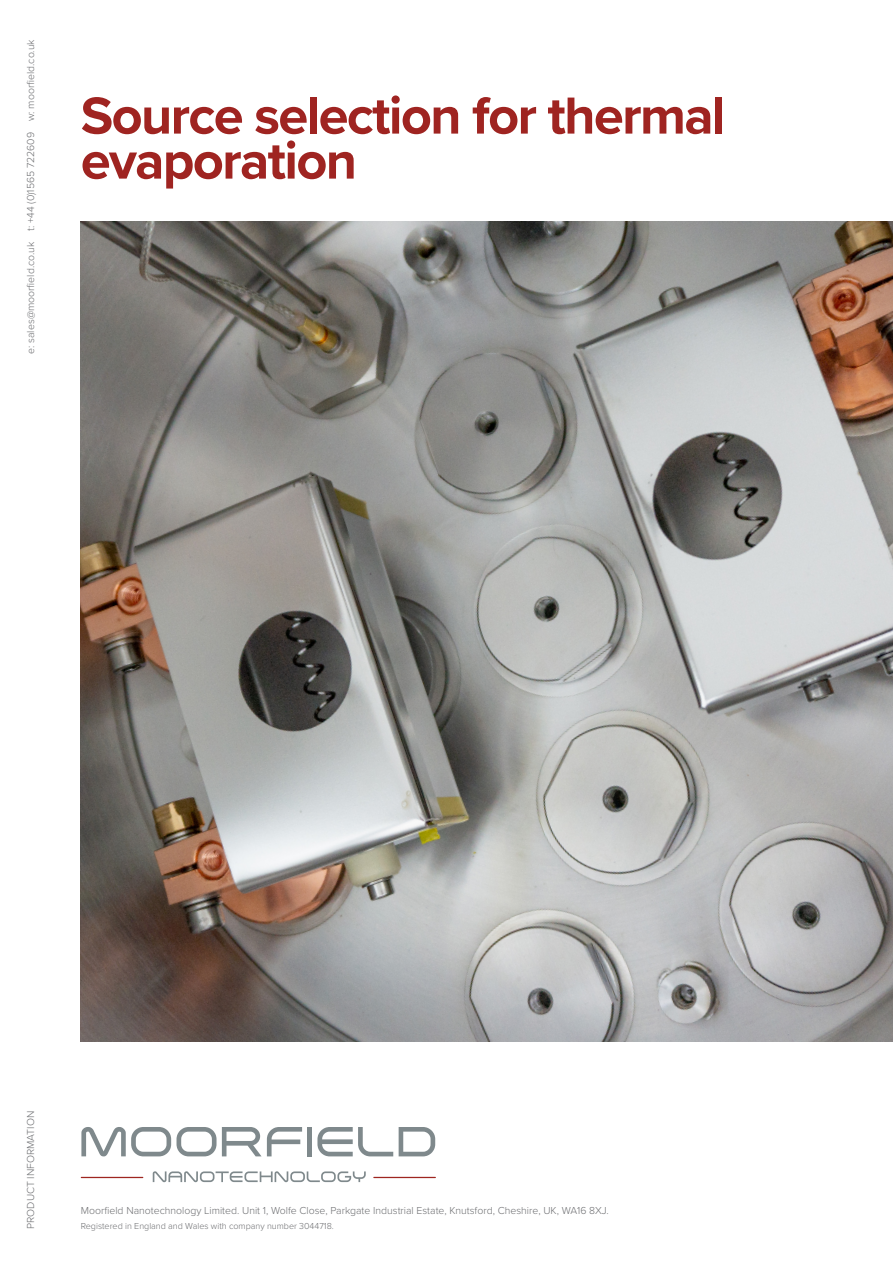
<style>
.page{position:relative;width:893px;height:1263px;background:#fff}
.page>*{position:absolute;margin:0;border:0;box-sizing:border-box;transform-origin:0 0}
.Moorfield_paragraph{font:700 54px/45px "Proxima Nova";letter-spacing:-.03em;color:#9f2421}
.t1{font:300 10.5px "Proxima Nova";color:#6c6d70}
.t2{font:300 9px "Proxima Nova";color:#6c6d70}
</style>
<div class="page">
<svg style="left:81px;top:1127px;width:90px;height:29px"></svg>
<svg style="left:177px;top:1127px;width:125px;height:29px"></svg>
<div style="left:307px;top:1127px;width:5px;height:29px;background:#7f898c"></div>
<svg style="left:317px;top:1127px;width:76px;height:29px"></svg>
<svg style="left:399px;top:1127px;width:36px;height:29px"></svg>
<hr style="left:373px;top:1177px;width:63px;height:1px;background:#9e2620">
<hr style="left:81px;top:1177px;width:62px;height:1px;background:#9e2620">
<svg style="left:153px;top:1171px;width:213px;height:11px"></svg>
<img style="left:81px;top:221px;width:812px;height:821px">
<p class="t1" style="left:23px;top:354px;width:316px;rotate:-90deg">e: sales@moorfield.co.uk t: +44 (0)1565 722609 w: moorfield.co.uk</p>
<p class="Moorfield_paragraph" style="left:81px;top:92px;width:646px">Source selection for thermal evaporation</p>
<p class="t1" style="left:23px;top:1229px;width:120px;rotate:-90deg">PRODUCT INFORMATION</p>
<p class="t1" style="left:81px;top:1202px;width:530px">Moorfield Nanotechnology Limited. Unit 1, Wolfe Close, Parkgate Industrial Estate, Knutsford, Cheshire, UK, WA16 8XJ.</p>
<p class="t2" style="left:81px;top:1219px;width:254px">Registered in England and Wales with company number 3044718.</p>
</div>
